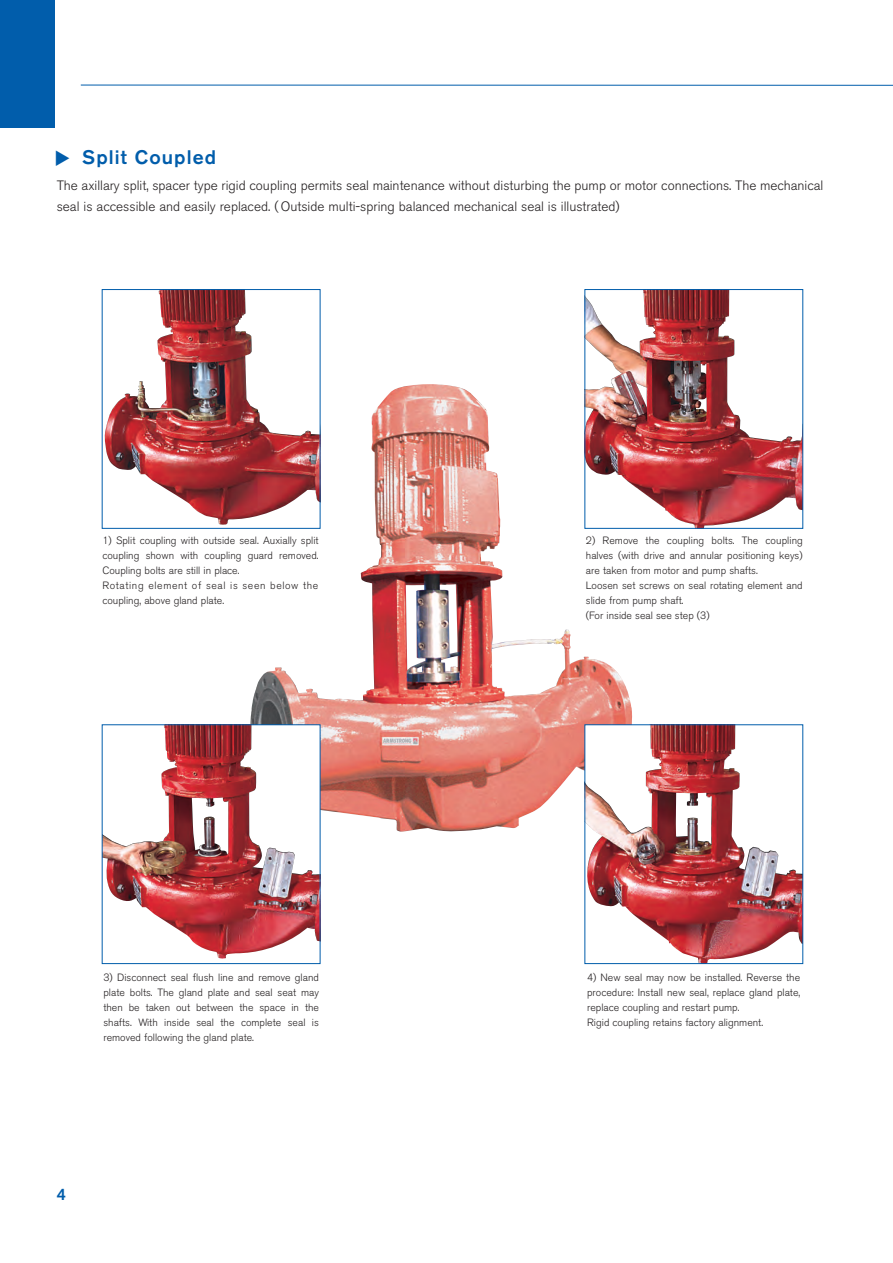
<style>
.page{position:relative;width:893px;height:1263px;background:#fff}
.page>*{position:absolute;margin:0;border:0;box-sizing:border-box;transform-origin:0 0}
.t1{font:500 19.5px "Akzidenz Grotesk BE";letter-spacing:.055em;color:#015dab}
.t2{font:500 16.5px "Akzidenz Grotesk BE";color:#015dab}
.t3{font:300 13.5px/21px "Akzidenz Grotesk BE";color:#231f20}
.t4{font:300 10.5px/15px "Akzidenz Grotesk BE";color:#231f20}
</style>
<div class="page">
<img style="left:250px;top:418px;width:382px;height:414px">
<svg style="left:81px;top:85px;width:812px;height:1px"></svg>
<div style="left:0;top:0;width:55px;height:128px;background:#015dab"></div>
<div style="left:101px;top:535px;width:219px;height:91px;background:#fff"></div>
<div style="left:584px;top:535px;width:220px;height:94px;background:#fff"></div>
<img style="left:104px;top:291px;width:214px;height:234px">
<div style="left:102px;top:289px;width:218px;height:240px;border:1px solid #015dab"></div>
<img style="left:586px;top:291px;width:215px;height:236px">
<div style="left:584px;top:289px;width:219px;height:240px;border:1px solid #015dab"></div>
<img style="left:104px;top:726px;width:214px;height:233px">
<div style="left:102px;top:724px;width:218px;height:240px;border:1px solid #015dab"></div>
<img style="left:586px;top:726px;width:215px;height:236px">
<div style="left:584px;top:724px;width:219px;height:240px;border:1px solid #015dab"></div>
<h1 class="t1" style="left:82px;top:150px;width:135px">Split Coupled</h1>
<p class="t3" style="left:57px;top:176px;width:768px">The axillary split, spacer type rigid coupling permits seal maintenance without disturbing the pump or motor connections. The mechanical seal is accessible and easily replaced. ( Outside multi-spring balanced mechanical seal is illustrated)</p>
<p class="t4" style="left:102px;top:533px;width:218px">1) Split coupling with outside seal. Auxially split coupling shown with coupling guard removed.<br>Coupling bolts are still in place.<br>Rotating element of seal is seen below the coupling, above gland plate.</p>
<p class="t4" style="left:586px;top:534px;width:218px">2) Remove the coupling bolts. The coupling halves (with drive and annular positioning keys) are taken from motor and pump shafts.<br>Loosen set screws on seal rotating element and slide from pump shaft.<br>(For inside seal see step (3)</p>
<p class="t4" style="left:103px;top:971px;width:217px;text-align:justify">3) Disconnect seal flush line and remove gland plate bolts. The gland plate and seal seat may then be taken out between the space in the shafts. With inside seal the complete seal is removed following the gland plate.</p>
<p class="t4" style="left:587px;top:970px;width:215px">4) New seal may now be installed. Reverse the procedure: Install new seal, replace gland plate, replace coupling and restart pump.<br>Rigid coupling retains factory alignment.</p>
<h2 class="t2" style="left:57px;top:1188px;width:11px">4</h2>
</div>
